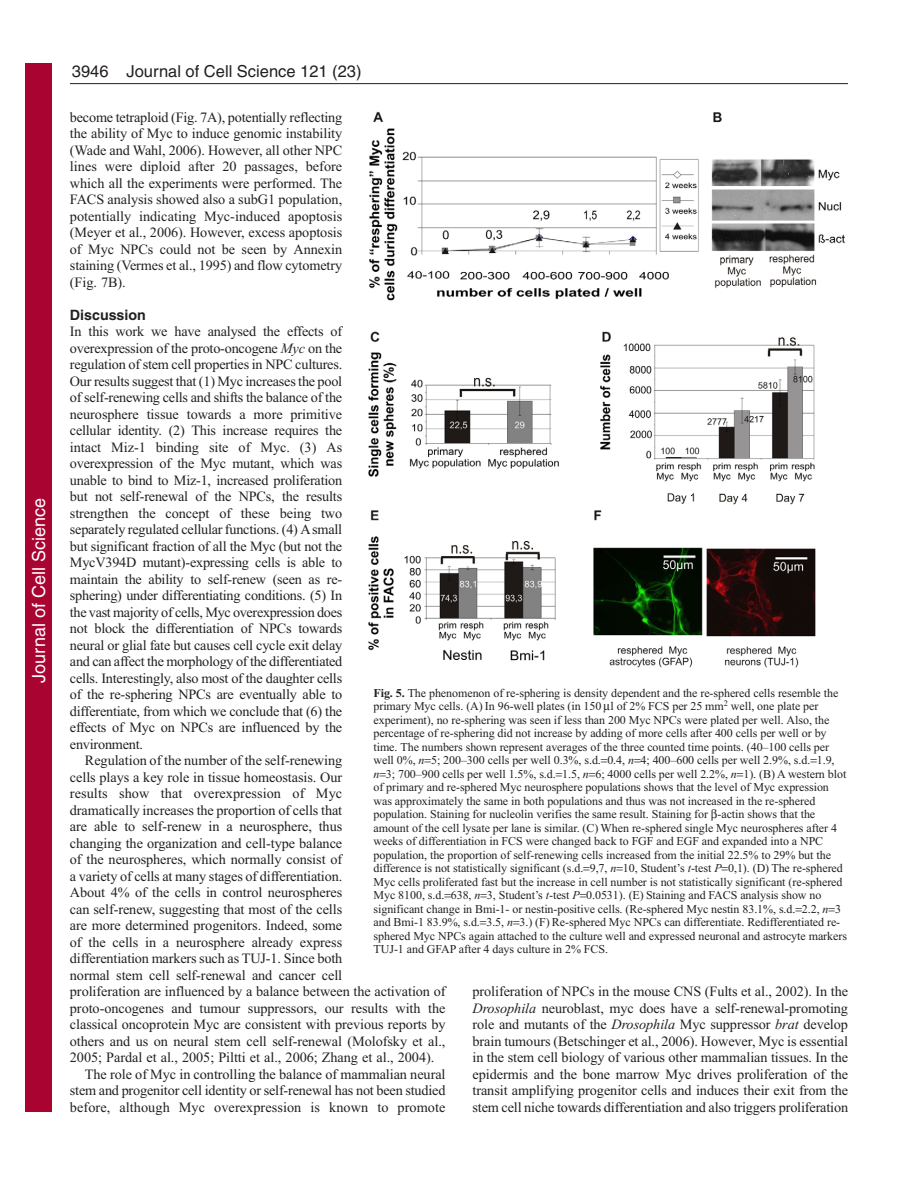
<style>
.page{position:relative;width:918px;height:1188px;background:#fff}
.page>*{position:absolute;margin:0;border:0;box-sizing:border-box;transform-origin:0 0}
.t1{font:18px "Helvetica";color:#fff}
.t2{font:16.5px "Helvetica";color:#231f20}
.t3{font:14.25px/16.5px "Times New Roman";letter-spacing:-.005em;color:#231f20;text-align:justify}
.t4{font:700 14.25px "Helvetica";color:#231f20}
.t5{font:12px/13.5px "Times New Roman";letter-spacing:-.005em;color:#231f20}
.s1{font-style:italic}
.s2{font-weight:700}
</style>
<div class="page">
<hr style="left:70px;top:83px;width:778px;height:1px;background:#231f20">
<img style="left:368px;top:111px;width:477px;height:557px">
<div style="left:26px;top:64px;width:26px;height:1048px;background:#a90332"></div>
<p class="t1" style="left:28px;top:683px;width:186px;rotate:-90deg">Journal of Cell Science</p>
<p class="t2" style="left:127px;top:65px;width:237px">Journal of Cell Science 121 (23)</p>
<p class="t2" style="left:72px;top:65px;width:38px">3946</p>
<p class="t3" style="left:70px;top:110px;width:274px">become tetraploid (Fig. 7A), potentially reflecting the ability of Myc to induce genomic instability (Wade and Wahl, 2006). However, all other NPC lines were diploid after 20 passages, before which all the experiments were performed. The FACS analysis showed also a subG1 population, potentially indicating Myc-induced apoptosis (Meyer et al., 2006). However, excess apoptosis of Myc NPCs could not be seen by Annexin staining (Vermes et al., 1995) and flow cytometry (Fig. 7B).</p>
<p class="t4" style="left:70px;top:309px;width:77px">Discussion</p>
<p class="t3" style="left:70px;top:324px;width:274px">In this work we have analysed the effects of overexpression of the proto-oncogene <span class="s1">Myc</span> on the regulation of stem cell properties in NPC cultures.<br>Our results suggest that (1) Myc increases the pool of self-renewing cells and shifts the balance of the neurosphere tissue towards a more primitive cellular identity. (2) This increase requires the intact Miz-1 binding site of Myc. (3) As overexpression of the Myc mutant, which was unable to bind to Miz-1, increased proliferation but not self-renewal of the NPCs, the results strengthen the concept of these being two separately regulated cellular functions. (4) A small but significant fraction of all the Myc (but not the MycV394D mutant)-expressing cells is able to maintain the ability to self-renew (seen as re&shy;sphering) under differentiating conditions. (5) In the vast majority of cells, Myc overexpression does not block the differentiation of NPCs towards neural or glial fate but causes cell cycle exit delay and can affect the morphology of the differentiated cells. Interestingly, also most of the daughter cells of the re-sphering NPCs are eventually able to differentiate, from which we conclude that (6) the effects of Myc on NPCs are influenced by the environment.</p>
<p class="t3" style="left:85px;top:753px;width:259px">Regulation of the number of the self-renewing</p>
<p class="t3" style="left:70px;top:770px;width:274px">cells plays a key role in tissue homeostasis. Our</p>
<p class="t3" style="left:70px;top:786px;width:274px">results show that overexpression of Myc</p>
<p class="t3" style="left:70px;top:803px;width:274px">dramatically increases the proportion of cells that</p>
<p class="t3" style="left:70px;top:819px;width:274px">are able to self-renew in a neurosphere, thus</p>
<p class="t3" style="left:70px;top:836px;width:274px">changing the organization and cell-type balance</p>
<p class="t3" style="left:70px;top:852px;width:274px">of the neurospheres, which normally consist of</p>
<p class="t3" style="left:70px;top:869px;width:274px">a variety of cells at many stages of differentiation.</p>
<p class="t3" style="left:70px;top:885px;width:274px">About 4% of the cells in control neurospheres</p>
<p class="t3" style="left:70px;top:902px;width:274px">can self-renew, suggesting that most of the cells</p>
<p class="t3" style="left:70px;top:918px;width:274px">are more determined progenitors. Indeed, some</p>
<p class="t3" style="left:70px;top:935px;width:274px">of the cells in a neurosphere already express</p>
<p class="t3" style="left:70px;top:951px;width:274px">differentiation markers such as TUJ-1. Since both</p>
<p class="t3" style="left:70px;top:968px;width:274px">normal stem cell self-renewal and cancer cell</p>
<p class="t3" style="left:70px;top:984px;width:377px">proliferation are influenced by a balance between the activation of</p>
<p class="t3" style="left:70px;top:1001px;width:377px">proto-oncogenes and tumour suppressors, our results with the</p>
<p class="t3" style="left:70px;top:1017px;width:377px">classical oncoprotein Myc are consistent with previous reports by</p>
<p class="t3" style="left:70px;top:1034px;width:377px">others and us on neural stem cell self-renewal (Molofsky et al.,</p>
<p class="t3" style="left:70px;top:1050px;width:366px">2005; Pardal et al., 2005; Piltti et al., 2006; Zhang et al., 2004).</p>
<p class="t3" style="left:85px;top:1067px;width:362px">The role of Myc in controlling the balance of mammalian neural</p>
<p class="t3" style="left:70px;top:1083px;width:377px">stem and progenitor cell identity or self-renewal has not been studied</p>
<p class="t3" style="left:70px;top:1100px;width:377px">before, although Myc overexpression is known to promote</p>
<p class="t5" style="left:373px;top:687px;width:475px"><span class="s2">Fig. 5.</span> The phenomenon of re-sphering is density dependent and the re-sphered cells resemble the primary Myc cells. (A) In 96-well plates (in 150 l of 2% FCS per 25 mm<sup>2</sup> well, one plate per experiment), no re-sphering was seen if less than 200 Myc NPCs were plated per well. Also, the percentage of re-sphering did not increase by adding of more cells after 400 cells per well or by time. The numbers shown represent averages of the three counted time points. (40–100 cells per well 0%, <span class="s1">n</span> 5; 200–300 cells per well 0.3%, s.d. 0.4, <span class="s1">n</span> 4; 400–600 cells per well 2.9%, s.d. 1.9,<br><span class="s1">n</span> 3; 700–900 cells per well 1.5%, s.d. 1.5, <span class="s1">n</span> 6; 4000 cells per well 2.2%, <span class="s1">n</span> 1). (B) A western blot of primary and re-sphered Myc neurosphere populations shows that the level of Myc expression was approximately the same in both populations and thus was not increased in the re-sphered population. Staining for nucleolin verifies the same result. Staining for -actin shows that the amount of the cell lysate per lane is similar. (C) When re-sphered single Myc neurospheres after 4 weeks of differentiation in FCS were changed back to FGF and EGF and expanded into a NPC population, the proportion of self-renewing cells increased from the initial 22.5% to 29% but the difference is not statistically significant (s.d. 9,7, <span class="s1">n</span> 10, Student’s <span class="s1">t</span>-test <span class="s1">P</span> 0,1). (D) The re-sphered Myc cells proliferated fast but the increase in cell number is not statistically significant (re-sphered Myc 8100, s.d. 638, <span class="s1">n</span> 3, Student’s <span class="s1">t</span>-test <span class="s1">P</span> 0.0531). (E) Staining and FACS analysis show no significant change in Bmi-1- or nestin-positive cells. (Re-sphered Myc nestin 83.1%, s.d. 2.2, <span class="s1">n</span> 3 and Bmi-1 83.9%, s.d. 3.5, <span class="s1">n</span> 3.) (F) Re-sphered Myc NPCs can differentiate. Redifferentiated re&shy;sphered Myc NPCs again attached to the culture well and expressed neuronal and astrocyte markers TUJ-1 and GFAP after 4 days culture in 2% FCS.</p>
<p class="t3" style="left:472px;top:984px;width:377px">proliferation of NPCs in the mouse CNS (Fults et al., 2002). In the <span class="s1">Drosophila</span> neuroblast, myc does have a self-renewal-promoting role and mutants of the <span class="s1">Drosophila</span> Myc suppressor <span class="s1">brat</span> develop brain tumours (Betschinger et al., 2006). However, Myc is essential in the stem cell biology of various other mammalian tissues. In the epidermis and the bone marrow Myc drives proliferation of the transit amplifying progenitor cells and induces their exit from the stem cell niche towards differentiation and also triggers proliferation</p>
</div>
